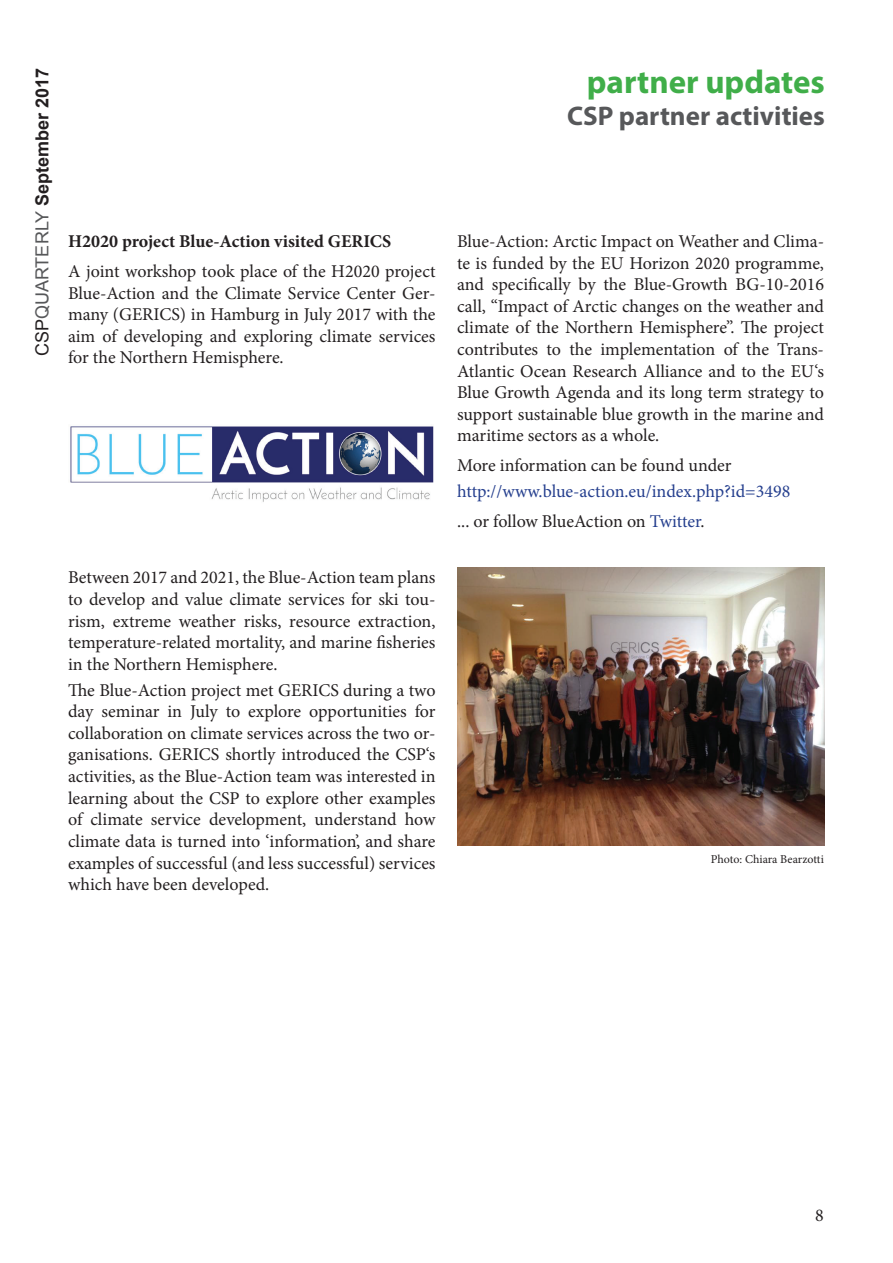
<style>
.page{position:relative;width:893px;height:1263px;background:#fff}
.page>*{position:absolute;margin:0;border:0;box-sizing:border-box;transform-origin:0 0}
.t1{font:700 33px "Myriad Pro";color:#40ae49}
.t2{font:700 27px "Myriad Pro";color:#57585a}
.t3{font:18px/21.6px "Minion Pro";color:#231f20;text-align:justify}
.t4{font:18px/30.2px "Minion Pro";color:#253f8e}
.t5{font:700 18px "Minion Pro";color:#231f20}
.t6{font:700 18px "Arial";color:#231f20}
.t7{font:12px "Minion Pro";color:#231f20}
.s1{font-weight:400}
.s2{font-weight:400;color:#57585a}
.s3{color:#231f20}
</style>
<div class="page">
<img style="left:457px;top:568px;width:368px;height:277px">
<img style="left:70px;top:426px;width:364px;height:76px">
<p class="t6" style="left:30px;top:356px;width:290px;rotate:-90deg"><span class="s1">CSP</span><span class="s2">QUARTERLY</span> September 2017</p>
<p class="t5" style="left:68px;top:229px;width:325px">H2020 project Blue-Action visited GERICS</p>
<p class="t3" style="left:68px;top:261px;width:369px">A joint workshop took place of the H2020 project Blue-Action and the Climate Service Center Ger&shy;many (GERICS) in Hamburg in July 2017 with the aim of developing and exploring climate services for the Northern Hemisphere.</p>
<p class="t3" style="left:68px;top:567px;width:369px">Between 2017 and 2021, the Blue-Action team plans to develop and value climate services for ski tou&shy;rism, extreme weather risks, resource extraction, temperature-related mortality, and marine fisheries in the Northern Hemisphere.</p>
<p class="t3" style="left:68px;top:679px;width:369px">The Blue-Action project met GERICS during a two day seminar in July to explore opportunities for collaboration on climate services across the two or&shy;ganisations. GERICS shortly introduced the CSP‘s activities, as the Blue-Action team was interested in learning about the CSP to explore other examples of climate service development, understand how climate data is turned into ‘information’, and share examples of successful (and less successful) services which have been developed.</p>
<h1 class="t1" style="left:587px;top:60px;width:240px">partner updates</h1>
<h2 class="t2" style="left:567px;top:98px;width:259px">CSP partner activities</h2>
<p class="t3" style="left:457px;top:230px;width:368px">Blue-Action: Arctic Impact on Weather and Clima&shy;te is funded by the EU Horizon 2020 programme, and specifically by the Blue-Growth BG-10-2016 call, “Impact of Arctic changes on the weather and climate of the Northern Hemisphere”. The project contributes to the implementation of the Trans-Atlantic Ocean Research Alliance and to the EU‘s Blue Growth Agenda and its long term strategy to support sustainable blue growth in the marine and maritime sectors as a whole.</p>
<p class="t3" style="left:457px;top:455px;width:276px">More information can be found under</p>
<p class="t4" style="left:457px;top:477px;width:335px">http://www.blue-action.eu/index.php?id=3498 <span class="s3">... or follow BlueAction on</span> Twitter<span class="s3">.</span></p>
<p class="t7" style="left:711px;top:851px;width:115px">Photo: Chiara Bearzotti</p>
<p class="t3" style="left:815px;top:1204px;width:10px">8</p>
</div>
